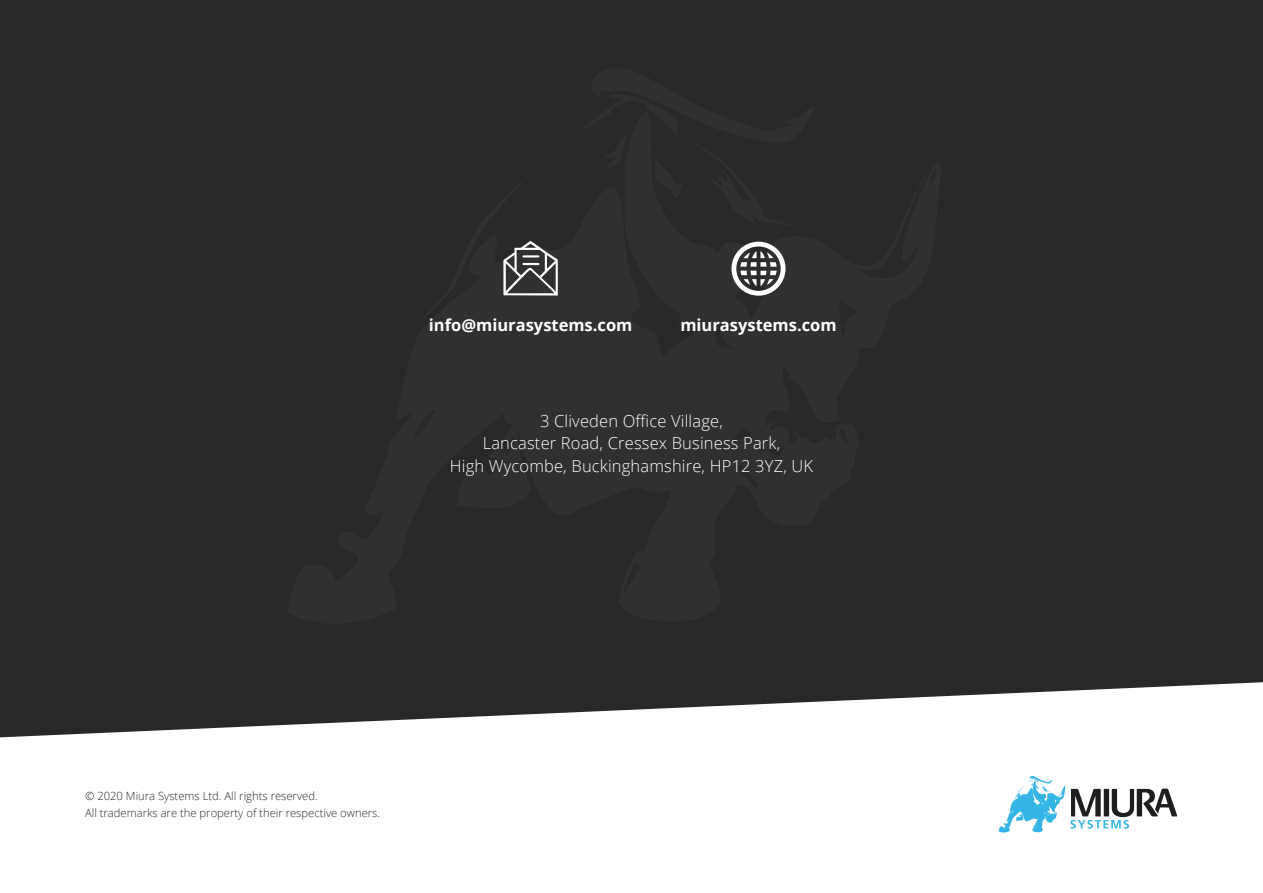
<style>
.page{position:relative;width:1263px;height:893px;background:#282827}
.page>*{position:absolute;margin:0;border:0;box-sizing:border-box;transform-origin:0 0}
.t1{font:300 16.5px/22.5px "Open Sans";letter-spacing:.01em;color:#fff;text-align:center}
.t2{font:700 16.5px "Open Sans";color:#fff}
.t3{font:300 11.25px/16.5px "Open Sans";color:#282827}
</style>
<div class="page">
<svg style="left:0;top:682px;width:1263px;height:211px;background:#e1e1e1"></svg>
<svg style="left:999px;top:776px;width:178px;height:56px;background:#bbd0d8"></svg>
<svg style="left:503px;top:241px;width:55px;height:55px"></svg>
<svg style="left:731px;top:242px;width:54px;height:54px"></svg>
<p class="t2" style="left:429px;top:313px;width:205px">info@miurasystems.com</p>
<p class="t2" style="left:680px;top:313px;width:158px">miurasystems.com</p>
<p class="t1" style="left:450px;top:409px;width:365px">3 Cliveden Office Village,<br>Lancaster Road, Cressex Business Park,<br>High Wycombe, Buckinghamshire, HP12 3YZ, UK</p>
<p class="t3" style="left:85px;top:788px;width:297px">© 2020 Miura Systems Ltd. All rights reserved.<br>All trademarks are the property of their respective owners.</p>
</div>
